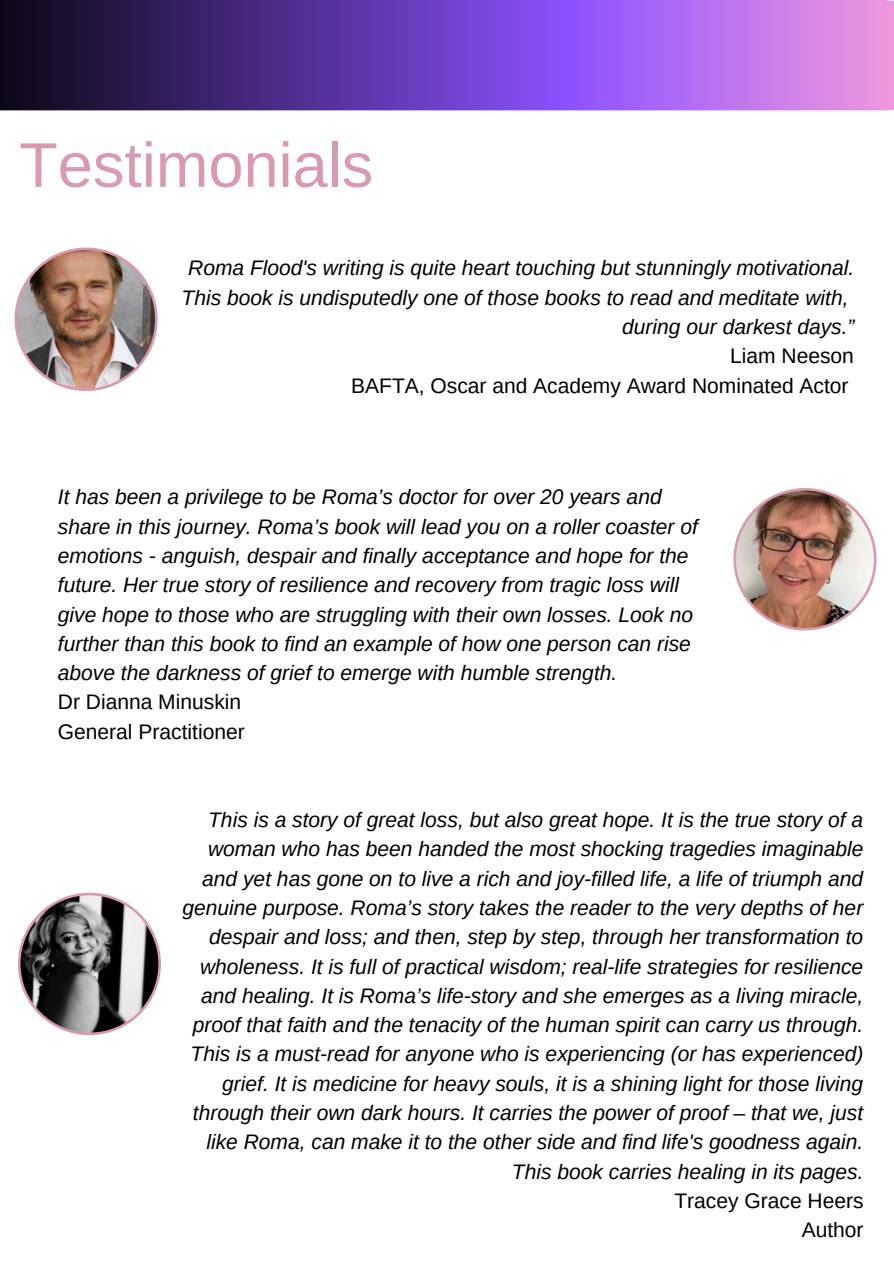
<style>
.page{position:relative;width:894px;height:1264px;background:#fff}
.page>*{position:absolute;margin:0;border:0;box-sizing:border-box;transform-origin:0 0}
.t1{font:63px "Arimo";color:#d89aac}
.t2{font:italic 21px/29.2px "Arimo";color:#000;text-align:right}
.t3{font:21px/29.2px "Arimo";color:#000;text-align:right}
</style>
<div class="page">
<img style="left:15px;top:247px;width:143px;height:144px">
<img style="left:733px;top:488px;width:143px;height:142px">
<svg style="left:18px;top:892px;width:143px;height:143px"></svg>
<svg style="left:0;top:0;width:893px;height:110px;background:#7546ae"></svg>
<h1 class="t1" style="left:19px;top:130px;width:355px">Testimonials</h1>
<p class="t2" style="left:181px;top:253px;width:674px">Roma Flood's writing is quite heart touching but stunningly motivational.<br>This book is undisputedly one of those books to read and meditate with, during our darkest days.”</p>
<p class="t3" style="left:351px;top:341px;width:504px">Liam Neeson<br>BAFTA, Oscar and Academy Award Nominated Actor</p>
<p class="t2" style="left:58px;top:482px;width:641px;text-align:left">It has been a privilege to be Roma’s doctor for over 20 years and share in this journey. Roma’s book will lead you on a roller coaster of emotions - anguish, despair and finally acceptance and hope for the future. Her true story of resilience and recovery from tragic loss will give hope to those who are struggling with their own losses. Look no further than this book to find an example of how one person can rise above the darkness of grief to emerge with humble strength.</p>
<p class="t3" style="left:58px;top:687px;width:188px;text-align:left">Dr Dianna Minuskin<br>General Practitioner</p>
<p class="t2" style="left:182px;top:805px;width:682px">This is a story of great loss, but also great hope. It is the true story of a woman who has been handed the most shocking tragedies imaginable and yet has gone on to live a rich and joy-filled life, a life of triumph and genuine purpose. Roma’s story takes the reader to the very depths of her despair and loss; and then, step by step, through her transformation to wholeness. It is full of practical wisdom; real-life strategies for resilience and healing. It is Roma’s life-story and she emerges as a living miracle, proof that faith and the tenacity of the human spirit can carry us through.<br>This is a must-read for anyone who is experiencing (or has experienced) grief. It is medicine for heavy souls, it is a shining light for those living through their own dark hours. It carries the power of proof – that we, just like Roma, can make it to the other side and find life's goodness again.<br>This book carries healing in its pages.</p>
<p class="t3" style="left:674px;top:1185px;width:191px">Tracey Grace Heers<br>Author</p>
</div>
